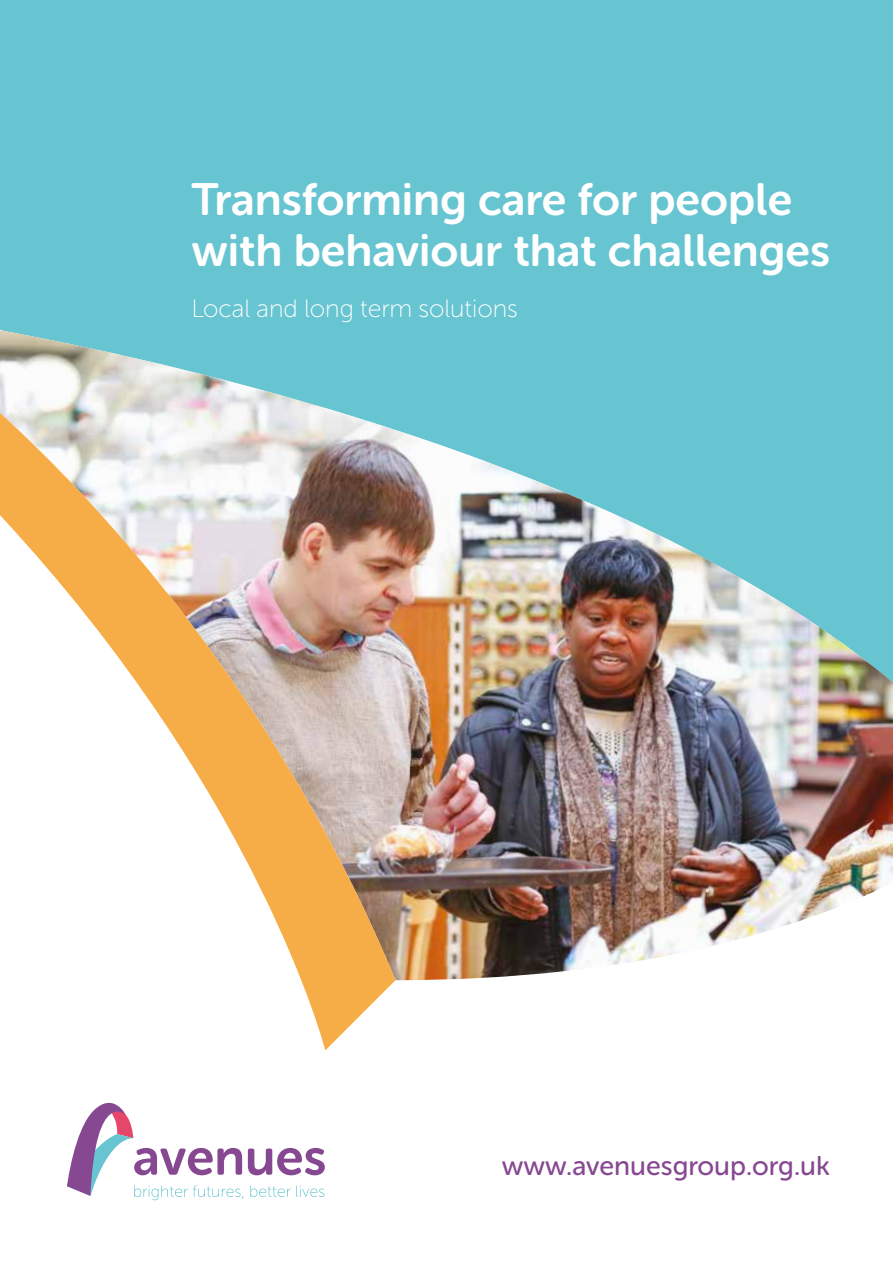
<style>
.page{position:relative;width:893px;height:1263px;background:#fff}
.page>*{position:absolute;margin:0;border:0;box-sizing:border-box;transform-origin:0 0}
.t1{font:45px/51px "Museo Sans Rounded 700";color:#fff}
.t2{font:27px "Museo Sans Rounded 500";color:#874892}
.t3{font:25.05px "Museo Sans Rounded 100";color:#fff}
</style>
<div class="page">
<div style="left:0;top:0;width:893px;height:330px;background:#67c4d1"></div>
<img style="left:0;top:330px;width:893px;height:650px">
<svg style="left:0;top:413px;width:395px;height:637px"></svg>
<svg style="left:67px;top:1103px;width:258px;height:97px"></svg>
<p class="t1" style="left:191px;top:174px;width:640px">Transforming care for people with behaviour that challenges</p>
<p class="t3" style="left:191px;top:295px;width:328px">Local and long term solutions</p>
<p class="t2" style="left:502px;top:1151px;width:330px">www.avenuesgroup.org.uk</p>
</div>
